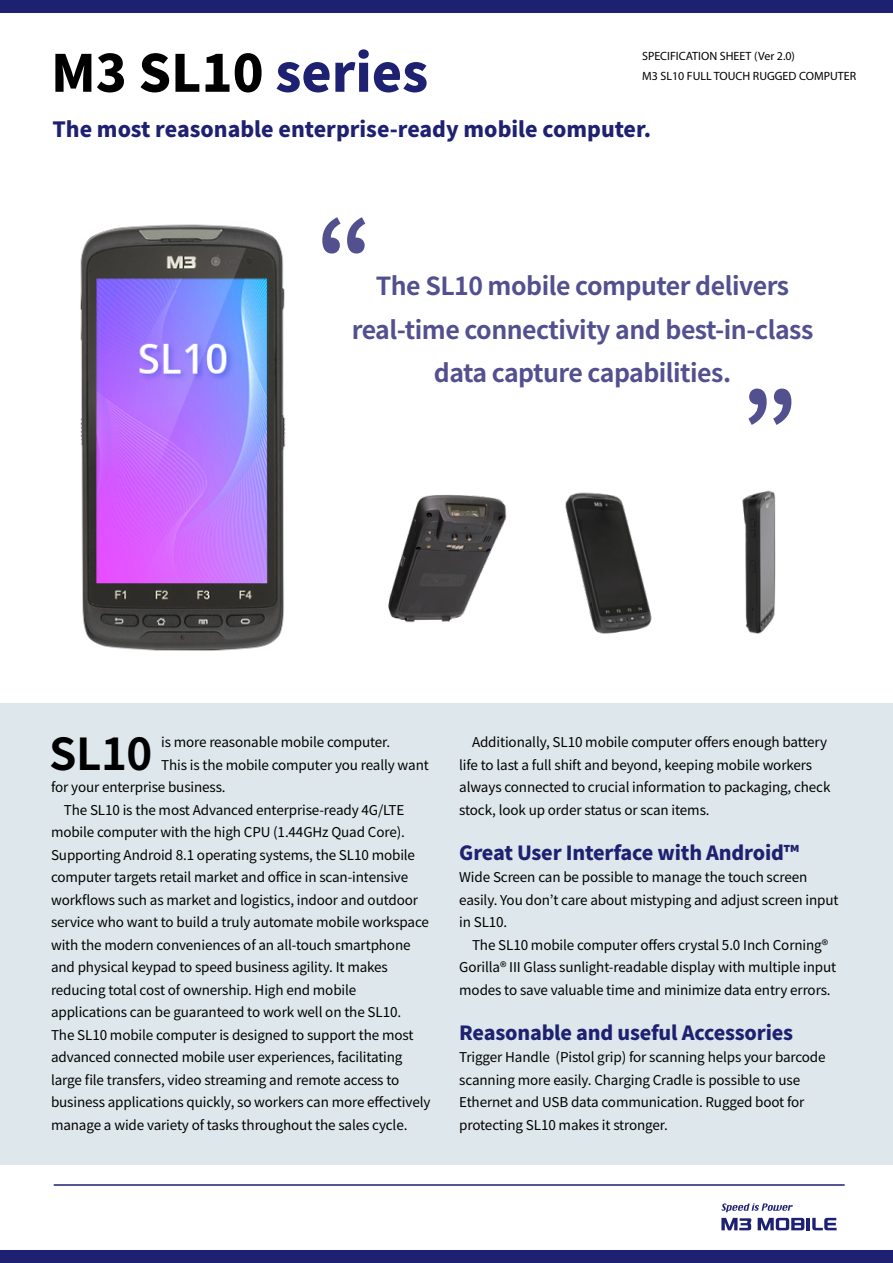
<style>
.page{position:relative;width:893px;height:1263px;background:#fff}
.page>*{position:absolute;margin:0;border:0;box-sizing:border-box;transform-origin:0 0}
.t1{font:900 51px "Noto Sans CJ Kkr";color:#000}
.t2{font:700 43.95px "Noto Sans CJ Kkr";color:#000}
.t3{font:700 24.9px/43.5px "Noto Sans CJ Kkr";letter-spacing:-.02em;color:#52508f;text-align:center}
.t4{font:900 21px "Noto Sans CJ Kkr";color:#1e2171}
.t5{font:900 19.5px "Noto Sans CJ Kkr";letter-spacing:-.01em;color:#1e2171}
.t6{font:13.5px/22.5px "Noto Sans CJ Kkr";letter-spacing:-.01em;color:#000}
.t7{font:12px/19.5px "Myriad Pro";color:#000}
.s1{color:#1e2171}
</style>
<div class="page">
<div style="left:0;top:704px;width:893px;height:461px;background:#dee7eb"></div>
<img style="left:80px;top:224px;width:206px;height:427px">
<svg style="left:812px;top:1218px;width:25px;height:12px"></svg>
<svg style="left:758px;top:1218px;width:46px;height:12px"></svg>
<hr style="left:806px;top:1218px;width:4px;height:12px;background:#1e2171">
<svg style="left:721px;top:1218px;width:31px;height:12px"></svg>
<svg style="left:721px;top:1203px;width:72px;height:9px"></svg>
<hr style="left:54px;top:1184px;width:791px;height:2px;background:#1e2171">
<div style="left:0;top:0;width:893px;height:12px;background:#1e2171"></div>
<div style="left:0;top:1251px;width:893px;height:12px;background:#1e2171"></div>
<img style="left:742px;top:490px;width:34px;height:144px">
<img style="left:388px;top:494px;width:119px;height:129px">
<img style="left:565px;top:493px;width:87px;height:141px">
<svg style="left:322px;top:217px;width:43px;height:37px"></svg>
<svg style="left:748px;top:389px;width:43px;height:36px"></svg>
<h1 class="t1" style="left:51px;top:44px;width:379px">M3 SL10 <span class="s1">series</span></h1>
<h3 class="t4" style="left:52px;top:118px;width:600px">The most reasonable enterprise-ready mobile computer.</h3>
<p class="t7" style="left:642px;top:46px;width:216px">SPECIFICATION SHEET (Ver 2.0)<br>M3 SL10 FULL TOUCH RUGGED COMPUTER</p>
<h3 class="t3" style="left:352px;top:265px;width:463px">The SL10 mobile computer delivers real-time connectivity and best-in-class data capture capabilities.</h3>
<h2 class="t2" style="left:49px;top:729px;width:105px">SL10</h2>
<p class="t6" style="left:161px;top:731px;width:231px">is more reasonable mobile computer.</p>
<p class="t6" style="left:161px;top:754px;width:269px">This is the mobile computer you really want</p>
<p class="t6" style="left:51px;top:776px;width:176px">for your enterprise business.</p>
<p class="t6" style="left:64px;top:799px;width:342px">The SL10 is the most Advanced enterprise-ready 4G/LTE</p>
<p class="t6" style="left:51px;top:821px;width:355px">mobile computer with the high CPU (1.44GHz Quad Core).</p>
<p class="t6" style="left:51px;top:844px;width:366px">Supporting Android 8.1 operating systems, the SL10 mobile</p>
<p class="t6" style="left:51px;top:866px;width:359px">computer targets retail market and office in scan-intensive</p>
<p class="t6" style="left:51px;top:889px;width:368px">workflows such as market and logistics, indoor and outdoor</p>
<p class="t6" style="left:51px;top:911px;width:379px">service who want to build a truly automate mobile workspace</p>
<p class="t6" style="left:51px;top:934px;width:361px">with the modern conveniences of an all-touch smartphone</p>
<p class="t6" style="left:51px;top:956px;width:338px">and physical keypad to speed business agility. It makes</p>
<p class="t6" style="left:51px;top:979px;width:307px">reducing total cost of ownership. High end mobile</p>
<p class="t6" style="left:51px;top:1001px;width:352px">applications can be guaranteed to work well on the SL10.</p>
<p class="t6" style="left:51px;top:1024px;width:364px">The SL10 mobile computer is designed to support the most</p>
<p class="t6" style="left:51px;top:1046px;width:353px">advanced connected mobile user experiences, facilitating</p>
<p class="t6" style="left:51px;top:1069px;width:350px">large file transfers, video streaming and remote access to</p>
<p class="t6" style="left:51px;top:1091px;width:381px">business applications quickly, so workers can more effectively</p>
<p class="t6" style="left:51px;top:1114px;width:358px">manage a wide variety of tasks throughout the sales cycle.</p>
<p class="t6" style="left:459px;top:731px;width:373px;text-indent:13px">Additionally, SL10 mobile computer offers enough battery life to last a full shift and beyond, keeping mobile workers always connected to crucial information to packaging, check stock, look up order status or scan items.</p>
<h3 class="t5" style="left:459px;top:842px;width:341px">Great User Interface with Android™</h3>
<p class="t6" style="left:459px;top:866px;width:381px">Wide Screen can be possible to manage the touch screen easily. You don’t care about mistyping and adjust screen input in SL10.</p>
<p class="t6" style="left:459px;top:934px;width:378px;text-align:center">The SL10 mobile computer offers crystal 5.0 Inch Corning®<br>Gorilla® III Glass sunlight-readable display with multiple input modes to save valuable time and minimize data entry errors.</p>
<h3 class="t5" style="left:459px;top:1022px;width:335px">Reasonable and useful Accessories</h3>
<p class="t6" style="left:459px;top:1046px;width:368px">Trigger Handle (Pistol grip) for scanning helps your barcode scanning more easily. Charging Cradle is possible to use Ethernet and USB data communication. Rugged boot for protecting SL10 makes it stronger.</p>
</div>
